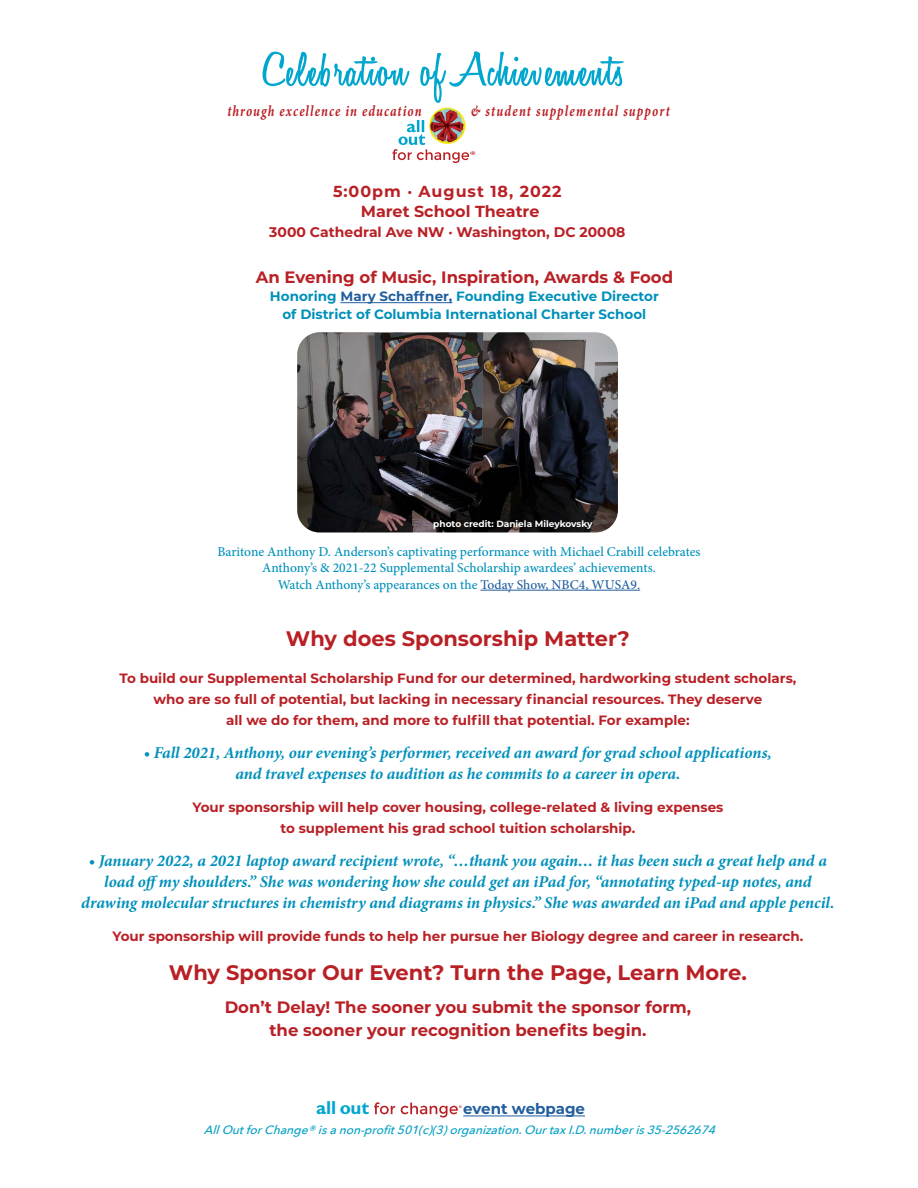
<style>
.page{position:relative;width:918px;height:1188px;background:#fff}
.page>*{position:absolute;margin:0;border:0;box-sizing:border-box;transform-origin:0 0}
.t1{font:600 49.5px "Honey Script";letter-spacing:.03em;color:#00a6ce;scale:1.1 1}
.t2{font:700 21px "Montserrat";color:#b92025}
.t3{font:18.9px "Classical Sans Bold DTC";color:#00a6ce}
.t4{font:italic 700 16.5px/21px "Minion Pro";letter-spacing:-.005em;color:#0090ba;text-align:center}
.t5{font:700 16.5px/22.5px "Montserrat";color:#b92025;text-align:center}
.t6{font:700 15.9px/20.1px "Montserrat";letter-spacing:.005em;color:#b92025;text-align:center}
.t7{font:italic 700 15.6px "Minion Pro";letter-spacing:.09em;color:#b92025;scale:.8 1}
.t8{font:700 15px "Montserrat";color:#215e9e}
.t9{font:700 15px "Minion Pro";color:#b92025}
.t10{font:700 13.95px "Montserrat";color:#b92025}
.t11{font:700 13.5px/21px "Montserrat";color:#b92025;text-align:center}
.t12{font:500 13.5px/16.5px "Minion Pro";letter-spacing:-.005em;color:#0090ba;text-align:center}
.t13{font:700 13.5px/18px "Montserrat";color:#0090ba;text-align:center}
.t14{font:italic 500 12px "Avenir Next";color:#009fc4}
.t15{font:700 9px "Montserrat";color:#fff}
.s1{color:#215e9e}
</style>
<div class="page">
<hr style="left:340px;top:302px;width:112px;height:1px;background:#215e9e">
<img style="left:297px;top:332px;width:321px;height:200px">
<hr style="left:481px;top:590px;width:159px;height:1px;background:#215e9e">
<img style="left:430px;top:107px;width:35px;height:13px">
<svg style="left:392px;top:120px;width:77px;height:43px"></svg>
<svg style="left:374px;top:1102px;width:88px;height:16px"></svg>
<img style="left:418px;top:1102px;width:43px;height:1px">
<hr style="left:463px;top:1116px;width:122px;height:1px;background:#215e9e">
<h1 class="t1" style="left:263px;top:40px;width:330px">Celebration ofAchievements</h1>
<p class="t7" style="left:227px;top:100px;width:244px">through excellence in education</p>
<p class="t7" style="left:471px;top:100px;width:250px">&amp; student supplemental support</p>
<p class="t9" style="left:471px;top:146px;width:6px">®</p>
<p class="t6" style="left:333px;top:180px;width:230px">5:00pm · August 18, 2022<br>Maret School Theatre</p>
<p class="t10" style="left:269px;top:222px;width:358px">3000 Cathedral Ave NW · Washington, DC 20008</p>
<p class="t5" style="left:256px;top:265px;width:419px">An Evening of Music, Inspiration, Awards &amp; Food</p>
<p class="t13" style="left:270px;top:287px;width:390px">Honoring <span class="s1">Mary Schaffner,</span> Founding Executive Director of District of Columbia International Charter School</p>
<p class="t15" style="left:433px;top:517px;width:161px">photo credit: Daniela Mileykovsky</p>
<p class="t12" style="left:217px;top:543px;width:485px">Baritone Anthony D. Anderson’s captivating performance with Michael Crabill celebrates<br>Anthony’s &amp; 2021-22 Supplemental Scholarship awardees’ achievements.<br>Watch Anthony’s appearances on the <span class="s1">Today Show, NBC4, WUSA9.</span></p>
<h2 class="t2" style="left:286px;top:624px;width:345px">Why does Sponsorship Matter?</h2>
<p class="t11" style="left:119px;top:667px;width:678px">To build our Supplemental Scholarship Fund for our determined, hardworking student scholars, who are so full of potential, but lacking in necessary financial resources. They deserve<br>all we do for them, and more to fulfill that potential. For example:</p>
<p class="t4" style="left:144px;top:742px;width:630px">• Fall 2021, Anthony, our evening’s performer, received an award for grad school applications, and travel expenses to audition as he commits to a career in opera.</p>
<p class="t11" style="left:192px;top:796px;width:533px">Your sponsorship will help cover housing, college-related &amp; living expenses to supplement his grad school tuition scholarship.</p>
<p class="t4" style="left:81px;top:850px;width:755px">• January 2022, a 2021 laptop award recipient wrote, “…thank you again… it has been such a great help and a load off my shoulders.” She was wondering how she could get an iPad for, “annotating typed-up notes, and drawing molecular structures in chemistry and diagrams in physics.” She was awarded an iPad and apple pencil.</p>
<p class="t11" style="left:112px;top:925px;width:692px">Your sponsorship will provide funds to help her pursue her Biology degree and career in research.</p>
<h2 class="t2" style="left:169px;top:958px;width:579px">Why Sponsor Our Event? Turn the Page, Learn More.</h2>
<p class="t5" style="left:225px;top:995px;width:468px">Don’t Delay! The sooner you submit the sponsor form, the sooner your recognition benefits begin.</p>
<h3 class="t3" style="left:316px;top:1098px;width:55px">all out</h3>
<p class="t8" style="left:463px;top:1098px;width:123px">event webpage</p>
<p class="t14" style="left:204px;top:1119px;width:518px">AllOutforChange®isanon-profit501(c)(3)organization.OurtaxI.D.numberis35-2562674</p>
</div>
